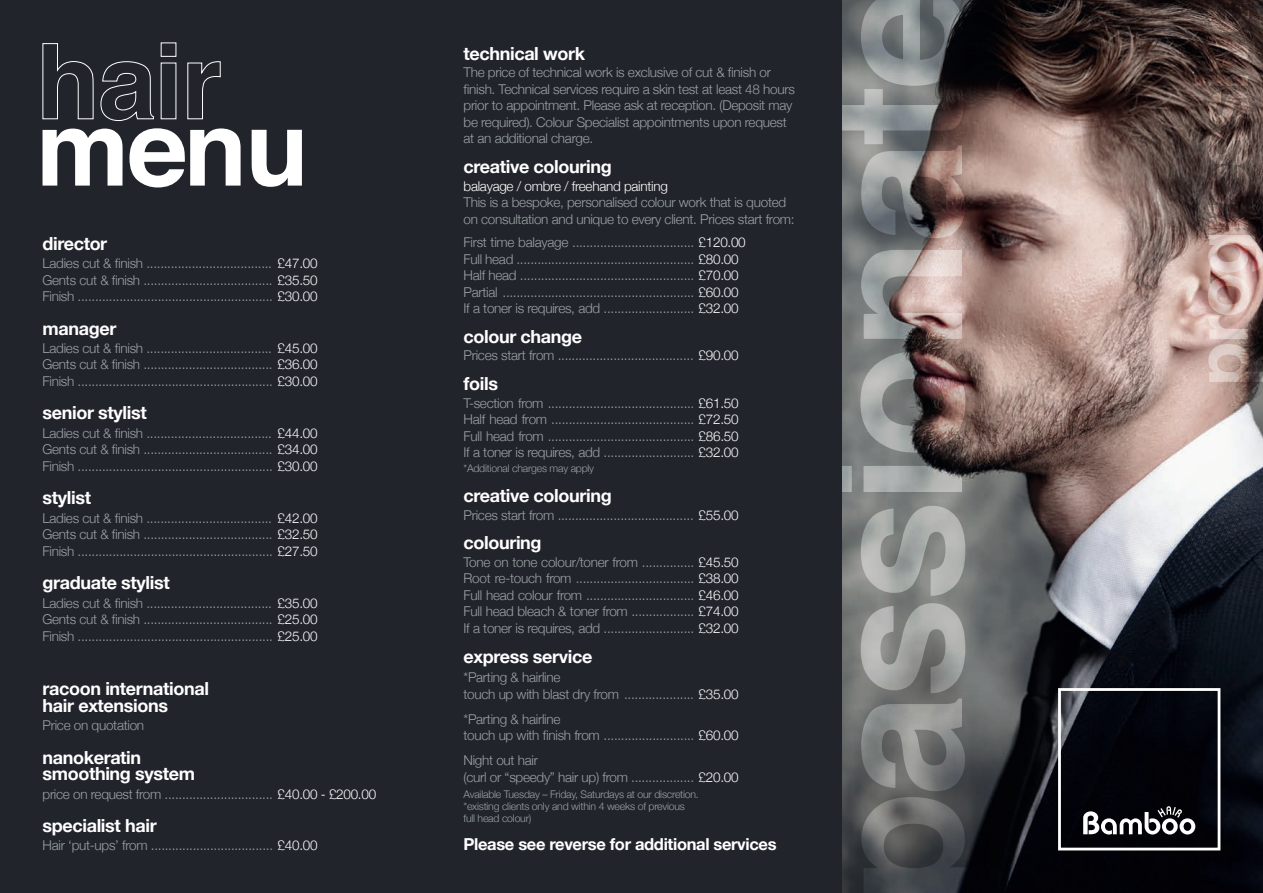
<style>
.page{position:relative;width:1263px;height:893px;background:#22242c}
.page>*{position:absolute;margin:0;border:0;box-sizing:border-box;transform-origin:0 0}
.t1{font:700 18px/16.5px "Helvetica Neue";letter-spacing:-.02em;color:#fff}
.t2{font:700 16.5px "Helvetica Neue";letter-spacing:-.02em;color:#fff}
.t3{font:300 13.5px/16.5px "Helvetica Neue";letter-spacing:-.02em;color:#99a3a2;text-align:justify}
.t4{font:300 13.5px "Helvetica Neue";letter-spacing:-.02em;color:#fff}
.t5{font:300 10.5px/12px "Helvetica Neue";letter-spacing:-.02em;color:#99a3a2}
.s1{color:#fff}
</style>
<div class="page">
<img style="left:1001px;top:0;width:262px;height:893px">
<svg style="left:1083px;top:806px;width:112px;height:28px;background:#5c5d60"></svg>
<div style="left:1058px;top:688px;width:162px;height:162px;border:3px solid #fff"></div>
<svg style="left:42px;top:42px;width:179px;height:79px"></svg>
<svg style="left:43px;top:128px;width:259px;height:59px"></svg>
<svg style="left:842px;top:0;width:159px;height:893px;background:#767372"></svg>
<svg style="left:1195px;top:0;width:68px;height:382px;background:#7c6661"></svg>
<h1 class="t1" style="left:43px;top:235px;width:66px">director</h1>
<p class="t3" style="left:43px;top:254px;width:277px">Ladies cut &amp; finish .................................... <span class="s1">£47.00<br></span>Gents cut &amp; finish ..................................... <span class="s1">£35.50<br></span>Finish ........................................................ <span class="s1">£30.00</span></p>
<h1 class="t1" style="left:43px;top:320px;width:75px">manager</h1>
<p class="t3" style="left:43px;top:339px;width:277px">Ladies cut &amp; finish .................................... <span class="s1">£45.00<br></span>Gents cut &amp; finish ..................................... <span class="s1">£36.00<br></span>Finish ........................................................ <span class="s1">£30.00</span></p>
<h1 class="t1" style="left:43px;top:405px;width:106px">senior stylist</h1>
<p class="t3" style="left:43px;top:424px;width:277px">Ladies cut &amp; finish .................................... <span class="s1">£44.00<br></span>Gents cut &amp; finish ..................................... <span class="s1">£34.00<br></span>Finish ........................................................ <span class="s1">£30.00</span></p>
<h1 class="t1" style="left:43px;top:490px;width:50px">stylist</h1>
<p class="t3" style="left:43px;top:509px;width:277px">Ladies cut &amp; finish .................................... <span class="s1">£42.00<br></span>Gents cut &amp; finish ..................................... <span class="s1">£32.50<br></span>Finish ........................................................ <span class="s1">£27.50</span></p>
<h1 class="t1" style="left:43px;top:575px;width:129px">graduate stylist</h1>
<p class="t3" style="left:43px;top:593px;width:277px">Ladies cut &amp; finish .................................... <span class="s1">£35.00<br></span>Gents cut &amp; finish ..................................... <span class="s1">£25.00<br></span>Finish ........................................................ <span class="s1">£25.00</span></p>
<h1 class="t1" style="left:43px;top:681px;width:168px">racoon international hair extensions</h1>
<h1 class="t1" style="left:43px;top:749px;width:154px">nanokeratin smoothing system</h1>
<h1 class="t1" style="left:43px;top:818px;width:116px">specialist hair</h1>
<p class="t3" style="left:43px;top:716px;width:103px">Price on quotation</p>
<p class="t3" style="left:43px;top:784px;width:335px">price on request from ............................... <span class="s1">£40.00 - £200.00</span></p>
<p class="t3" style="left:43px;top:836px;width:277px">Hair ‘put-ups’ from ................................... <span class="s1">£40.00</span></p>
<h1 class="t1" style="left:463px;top:46px;width:123px">technical work</h1>
<p class="t3" style="left:463px;top:63px;width:333px;text-align:left">The price of technical work is exclusive of cut &amp; finish or finish. Technical services require a skin test at least 48 hours prior to appointment. Please ask at reception. (Deposit may be required). Colour Specialist appointments upon request at an additional charge.</p>
<h1 class="t1" style="left:463px;top:159px;width:150px">creative colouring</h1>
<p class="t4" style="left:463px;top:175px;width:206px">balayage / ombre / freehand painting</p>
<p class="t3" style="left:463px;top:193px;width:333px">This is a bespoke, personalised colour work that is quoted on consultation and unique to every client. Prices start from:</p>
<p class="t3" style="left:463px;top:233px;width:284px;text-align:left">First time balayage ................................... <span class="s1">£120.00<br></span>Full head ................................................... <span class="s1">£80.00<br></span>Half head .................................................. <span class="s1">£70.00<br></span>Partial ....................................................... <span class="s1">£60.00<br></span>If a toner is requires, add .......................... <span class="s1">£32.00</span></p>
<p class="t3" style="left:463px;top:346px;width:277px">Prices start from ....................................... <span class="s1">£90.00</span></p>
<h1 class="t1" style="left:463px;top:329px;width:120px">colour change</h1>
<h1 class="t1" style="left:463px;top:376px;width:36px">foils</h1>
<p class="t3" style="left:463px;top:393px;width:277px">T-section from .......................................... <span class="s1">£61.50<br></span>Half head from ......................................... <span class="s1">£72.50<br></span>Full head from .......................................... <span class="s1">£86.50<br></span>If a toner is requires, add .......................... <span class="s1">£32.00</span></p>
<p class="t5" style="left:463px;top:462px;width:132px">*Additional charges may apply</p>
<h1 class="t1" style="left:463px;top:488px;width:150px">creative colouring</h1>
<p class="t3" style="left:463px;top:506px;width:277px">Prices start from ....................................... <span class="s1">£55.00</span></p>
<h1 class="t1" style="left:463px;top:535px;width:80px">colouring</h1>
<p class="t3" style="left:463px;top:553px;width:277px">Tone on tone colour/toner from ............... <span class="s1">£45.50<br></span>Root re-touch from .................................. <span class="s1">£38.00<br></span>Full head colour from ............................... <span class="s1">£46.00<br></span>Full head bleach &amp; toner from .................. <span class="s1">£74.00<br></span>If a toner is requires, add .......................... <span class="s1">£32.00</span></p>
<h1 class="t1" style="left:463px;top:648px;width:130px">express service</h1>
<p class="t3" style="left:463px;top:668px;width:277px">*Parting &amp; hairline<br>touch up with blast dry from .................... <span class="s1">£35.00</span></p>
<p class="t3" style="left:463px;top:709px;width:277px">*Parting &amp; hairline<br>touch up with finish from .......................... <span class="s1">£60.00</span></p>
<p class="t3" style="left:463px;top:751px;width:277px">Night out hair<br>(curl or “speedy” hair up) from .................. <span class="s1">£20.00</span></p>
<p class="t5" style="left:463px;top:788px;width:237px">Available Tuesday – Friday, Saturdays at our discretion. *existing clients only and within 4 weeks of previous full head colour)</p>
<p class="t2" style="left:463px;top:832px;width:315px">Please see reverse for additional services</p>
</div>
